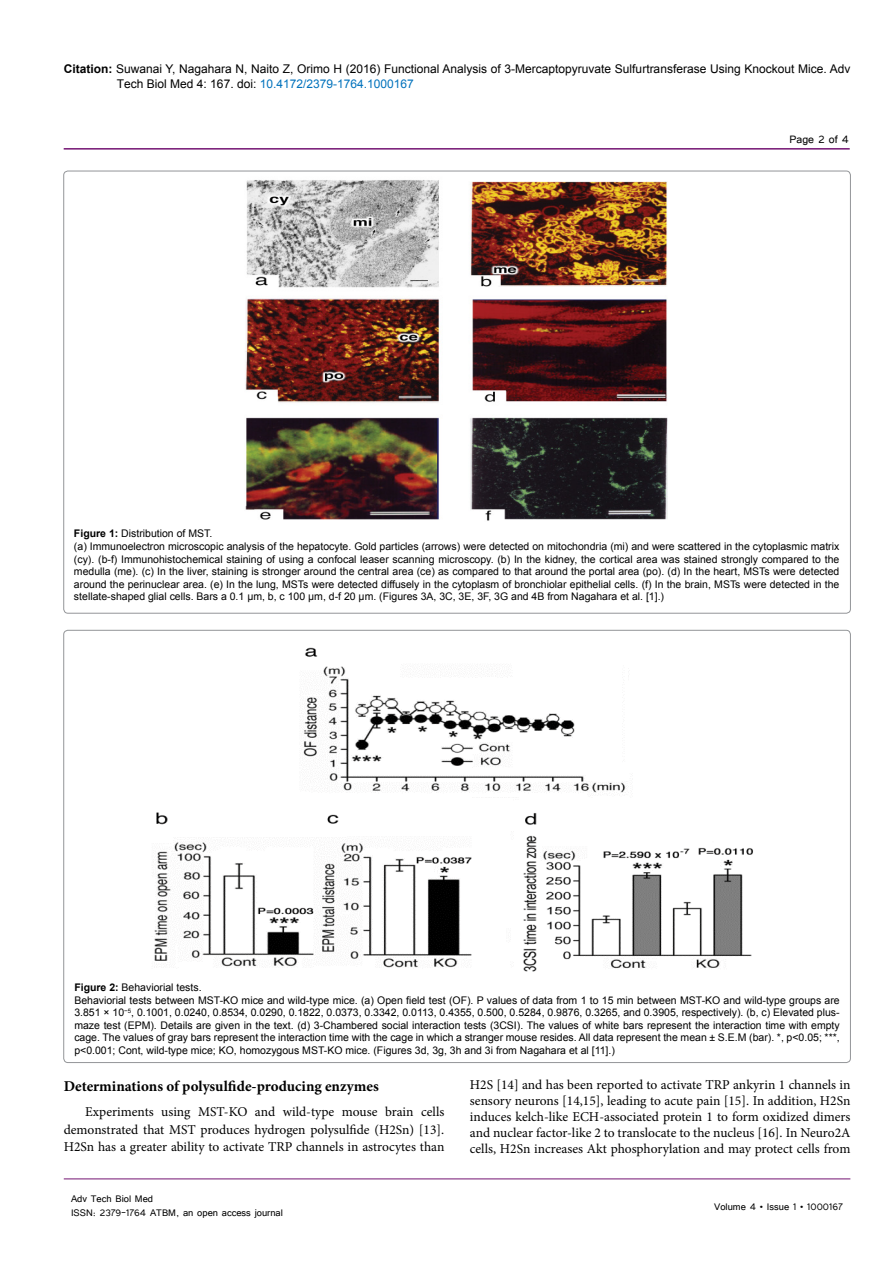
<style>
.page{position:relative;width:893px;height:1263px;background:#fff}
.page>*{position:absolute;margin:0;border:0;box-sizing:border-box;transform-origin:0 0}
.SSH{font:700 15px "Minion Pro";color:#000}
.t1{font:13.5px/16.2px "Minion Pro";letter-spacing:-.005em;color:#000;text-align:justify}
.t2{font:13.5px "Tunga";color:#000}
.t3{font:12px/15px "Arial";color:#000}
.t4{font:12px/14.4px "Tunga";color:#000}
.t5{font:10.5px/12.6px "Arial";color:#000;text-align:justify}
.s1{font-weight:700}
.s2{color:#0072bc}
</style>
<div class="page">
<hr style="left:64px;top:148px;width:786px;height:2px;background:#741472">
<hr style="left:64px;top:1179px;width:786px;height:1px;background:#741472">
<img style="left:245px;top:180px;width:422px;height:341px">
<img style="left:154px;top:647px;width:599px;height:325px">
<p class="t3" style="left:117px;top:61px;width:735px;text-indent:-53px"><span class="s1">Citation:</span> Suwanai Y, Nagahara N, Naito Z, Orimo H (2016) Functional Analysis of 3-Mercaptopyruvate Sulfurtransferase Using Knockout Mice. Adv<br>Tech Biol Med 4: 167. doi: <span class="s2">10.4172/2379-1764.1000167</span></p>
<p class="t2" style="left:790px;top:131px;width:61px">Page 2 of 4</p>
<p class="t5" style="left:74px;top:528px;width:140px"><span class="s1">Figure 1:</span> Distribution of MST.</p>
<p class="t5" style="left:74px;top:540px;width:767px">(a) Immunoelectron microscopic analysis of the hepatocyte. Gold particles (arrows) were detected on mitochondria (mi) and were scattered in the cytoplasmic matrix (cy). (b-f) Immunohistochemical staining of using a confocal leaser scanning microscopy. (b) In the kidney, the cortical area was stained strongly compared to the medulla (me). (c) In the liver, staining is stronger around the central area (ce) as compared to that around the portal area (po). (d) In the heart, MSTs were detected around the perinuclear area. (e) In the lung, MSTs were detected diffusely in the cytoplasm of bronchiolar epithelial cells. (f) In the brain, MSTs were detected in the stellate-shaped glial cells. Bars a 0.1 μm, b, c 100 μm, d-f 20 μm. (Figures 3A, 3C, 3E, 3F, 3G and 4B from Nagahara et al. [1].)</p>
<p class="t5" style="left:74px;top:981px;width:129px"><span class="s1">Figure 2:</span> Behaviorial tests.</p>
<p class="t5" style="left:74px;top:994px;width:767px">Behaviorial tests between MST-KO mice and wild-type mice. (a) Open field test (OF). P values of data from 1 to 15 min between MST-KO and wild-type groups are 3.851 × 10<sup>−5</sup>, 0.1001, 0.0240, 0.8534, 0.0290, 0.1822, 0.0373, 0.3342, 0.0113, 0.4355, 0.500, 0.5284, 0.9876, 0.3265, and 0.3905, respectively). (b, c) Elevated plus&shy;maze test (EPM). Details are given in the text. (d) 3-Chambered social interaction tests (3CSI). The values of white bars represent the interaction time with empty cage. The values of gray bars represent the interaction time with the cage in which a stranger mouse resides. All data represent the mean ± S.E.M (bar). *, p&lt;0.05; ***, p&lt;0.001; Cont, wild-type mice; KO, homozygous MST-KO mice. (Figures 3d, 3g, 3h and 3i from Nagahara et al [11].)</p>
<p class="SSH" style="left:64px;top:1075px;width:316px">Determinations of polysulfide-producing enzymes</p>
<p class="t1" style="left:64px;top:1103px;width:382px;line-height:17.2px;text-indent:21px">Experiments using MST-KO and wild-type mouse brain cells demonstrated that MST produces hydrogen polysulfide (H2Sn) [13].<br>H2Sn has a greater ability to activate TRP channels in astrocytes than</p>
<p class="t4" style="left:71px;top:1190px;width:213px">Adv Tech Biol Med<br>ISSN: 2379-1764 ATBM, an open access journal</p>
<p class="t1" style="left:470px;top:1076px;width:382px">H2S [14] and has been reported to activate TRP ankyrin 1 channels in sensory neurons [14,15], leading to acute pain [15]. In addition, H2Sn induces kelch-like ECH-associated protein 1 to form oxidized dimers and nuclear factor-like 2 to translocate to the nucleus [16]. In Neuro2A cells, H2Sn increases Akt phosphorylation and may protect cells from</p>
<p class="t4" style="left:714px;top:1199px;width:130px">Volume 4 • Issue 1 • 1000167</p>
</div>
